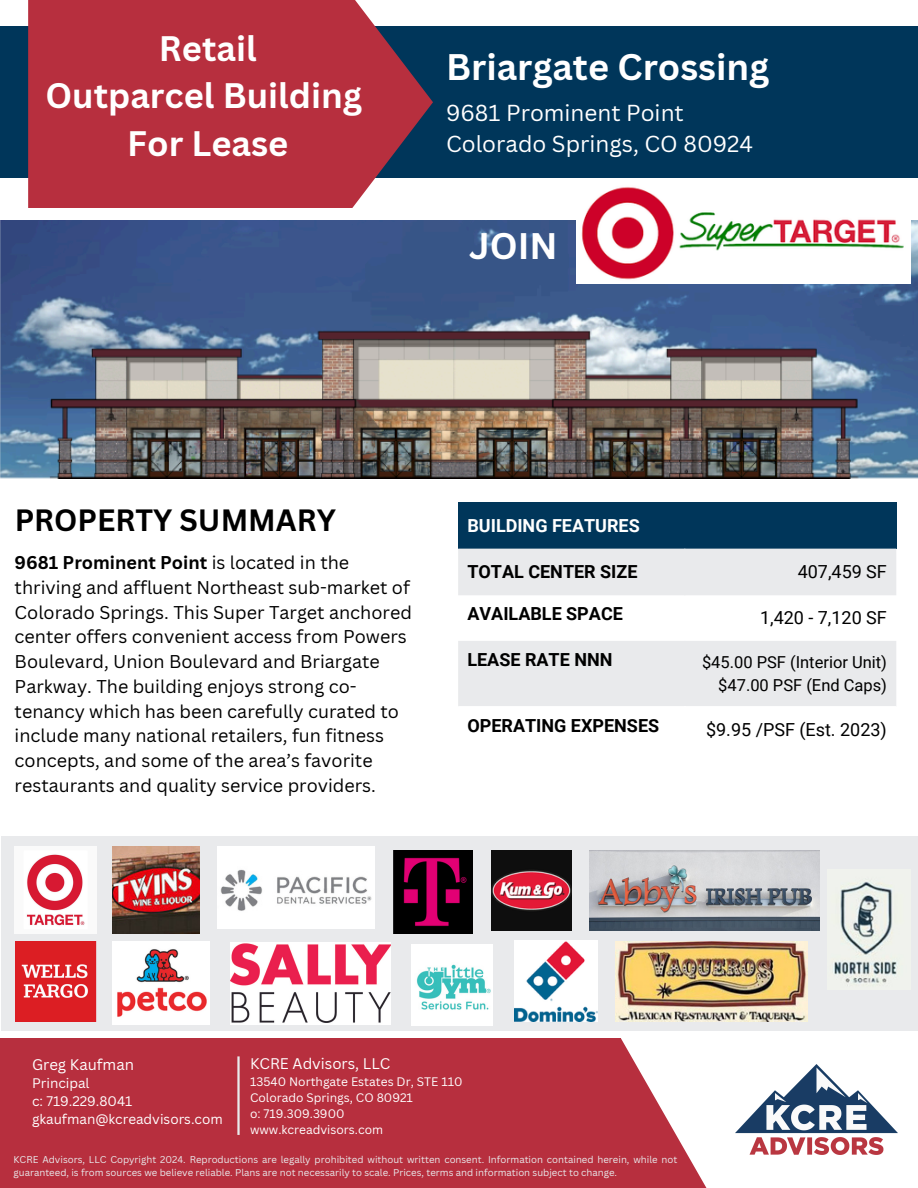
<style>
.page{position:relative;width:918px;height:1188px;background:#fff}
.page>*{position:absolute;margin:0;border:0;box-sizing:border-box;transform-origin:0 0}
.t1{font:700 36px "Canva Sans";color:#fff}
.t2{font:700 34.5px/47.2px "Canva Sans";color:#fff;text-align:center}
.t3{font:700 30px "Canva Sans";color:#000}
.t4{font:22.5px/31.5px "Canva Sans";color:#fff}
.t5{font:18px/24.8px "Canva Sans";color:#000}
.t6{font:700 18px "Roboto";color:#000}
.t7{font:18px "Roboto";color:#000}
.t8{font:700 18px "Roboto";color:#fff}
.t9{font:16.5px "Roboto";color:#000}
.t10{font:15px "Canva Sans";color:#fff}
.t11{font:13.5px/18px "Canva Sans";color:#fff}
.t12{font:12px "Canva Sans";color:#fff}
.t13{font:9.6px/12.8px "Canva Sans";color:#e9eaec}
.s1{font-weight:700}
</style>
<div class="page">
<div style="left:0;top:26px;width:918px;height:152px;background:#00365a"></div>
<img style="left:736px;top:1064px;width:162px;height:90px">
<div style="left:0;top:1039px;width:621px;height:149px;background:#b72f3e"></div>
<svg style="left:621px;top:1039px;width:85px;height:149px"></svg>
<div style="left:458px;top:503px;width:438px;height:46px;background:#00365a"></div>
<svg style="left:458px;top:549px;width:438px;height:157px;fill:#e9eaec"></svg>
<svg style="left:28px;top:0;width:405px;height:208px;background:#b03848"></svg>
<hr style="left:237px;top:1056px;width:3px;height:79px;background:#e9eaec">
<div style="left:1px;top:836px;width:917px;height:195px;background:#e9eaec"></div>
<img style="left:394px;top:851px;width:78px;height:83px">
<img style="left:491px;top:851px;width:80px;height:79px">
<img style="left:514px;top:941px;width:83px;height:81px">
<img style="left:412px;top:944px;width:81px;height:81px">
<img style="left:833px;top:880px;width:65px;height:106px">
<img style="left:217px;top:847px;width:158px;height:82px">
<img style="left:113px;top:847px;width:86px;height:86px">
<img style="left:15px;top:847px;width:82px;height:86px">
<img style="left:15px;top:941px;width:81px;height:80px">
<img style="left:113px;top:941px;width:97px;height:83px">
<img style="left:231px;top:943px;width:160px;height:82px">
<img style="left:615px;top:941px;width:192px;height:80px">
<img style="left:590px;top:851px;width:229px;height:79px">
<img style="left:1px;top:220px;width:917px;height:258px">
<img style="left:576px;top:187px;width:334px;height:96px">
<p class="t2" style="left:45px;top:24px;width:318px">Retail<br>Outparcel Building<br>For Lease</p>
<p class="t1" style="left:446px;top:42px;width:325px">Briargate Crossing</p>
<p class="t4" style="left:446px;top:96px;width:309px">9681 Prominent Point<br>Colorado Springs, CO 80924</p>
<p class="t1" style="left:469px;top:220px;width:90px">JOIN</p>
<p class="t3" style="left:15px;top:499px;width:323px">PROPERTY SUMMARY</p>
<h6 class="t5" style="left:15px;top:550px;width:399px"><span class="s1">9681 Prominent Point</span> is located in the thriving and affluent Northeast sub-market of Colorado Springs. This Super Target anchored center offers convenient access from Powers Boulevard, Union Boulevard and Briargate Parkway. The building enjoys strong co&shy;tenancy which has been carefully curated to include many national retailers, fun fitness concepts, and some of the area’s favorite restaurants and quality service providers.</h6>
<h2 class="t8" style="left:467px;top:515px;width:174px">BUILDING FEATURES</h2>
<h4 class="t6" style="left:467px;top:561px;width:172px">TOTAL CENTER SIZE</h4>
<p class="t7" style="left:798px;top:561px;width:91px">407,459 SF</p>
<p class="t6" style="left:467px;top:604px;width:157px">AVAILABLE SPACE</p>
<h1 class="t7" style="left:760px;top:608px;width:128px">1,420 - 7,120 SF</h1>
<h3 class="t6" style="left:467px;top:650px;width:147px">LEASE RATE NNN</h3>
<p class="t9" style="left:702px;top:653px;width:186px">$45.00 PSF (Interior Unit)</p>
<p class="t9" style="left:718px;top:675px;width:170px">$47.00 PSF (End Caps)</p>
<p class="t6" style="left:467px;top:715px;width:193px">OPERATING EXPENSES</p>
<p class="t7" style="left:706px;top:719px;width:182px">$9.95 /PSF (Est. 2023)</p>
<p class="t10" style="left:250px;top:1053px;width:142px">KCRE Advisors, LLC</p>
<p class="t12" style="left:250px;top:1073px;width:214px">13540 Northgate Estates Dr, STE 110</p>
<p class="t12" style="left:250px;top:1089px;width:164px">Colorado Springs, CO 80921</p>
<p class="t12" style="left:250px;top:1105px;width:96px">o: 719.309.3900</p>
<p class="t12" style="left:250px;top:1121px;width:135px">www.kcreadvisors.com</p>
<p class="t13" style="left:14px;top:1153px;width:665px">KCRE Advisors, LLC Copyright 2024. Reproductions are legally prohibited without written consent. Information contained herein, while not guaranteed, is from sources we believe reliable. Plans are not necessarily to scale. Prices, terms and information subject to change.</p>
<p class="t10" style="left:32px;top:1054px;width:104px">Greg Kaufman</p>
<p class="t11" style="left:32px;top:1074px;width:192px">Principal<br>c: 719.229.8041 gkaufman@kcreadvisors.com</p>
</div>
